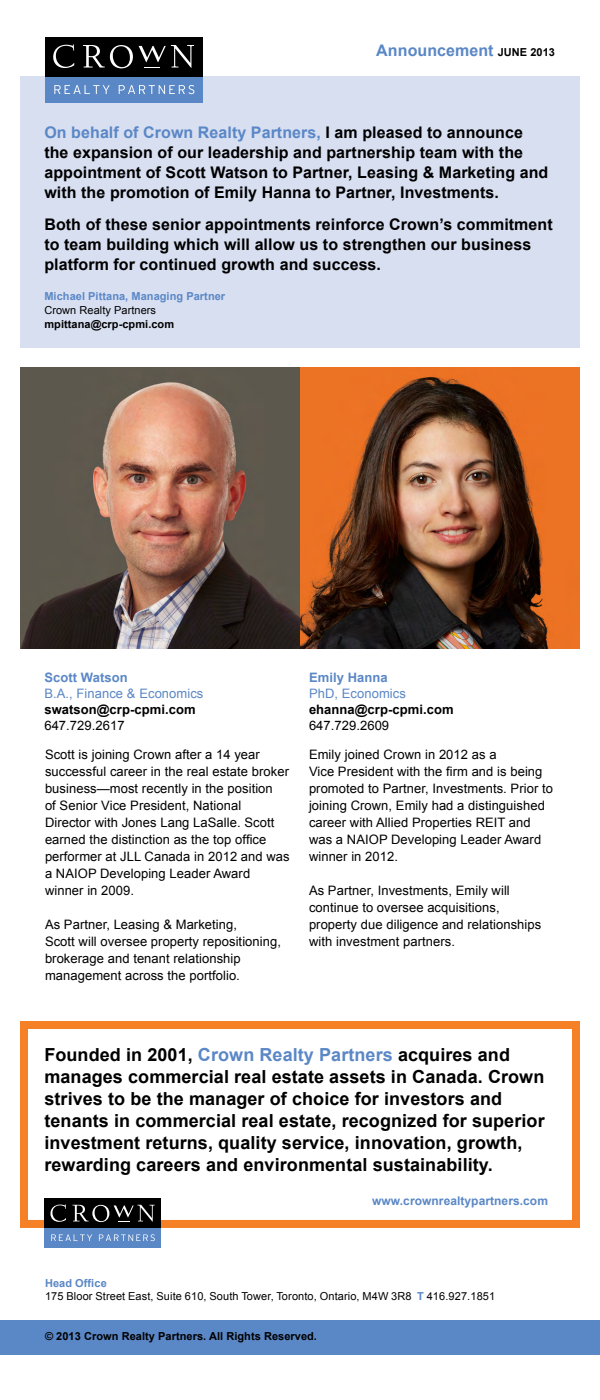
<style>
.page{position:relative;width:600px;height:1400px;background:#fff}
.page>*{position:absolute;margin:0;border:0;box-sizing:border-box;transform-origin:0 0}
.t1{font:700 18px/22px "Arial";letter-spacing:.005em;color:#000}
.t2{font:700 16px/20px "Arial";letter-spacing:.005em;color:#000}
.t3{font:700 16px "Arial";letter-spacing:.005em;color:#5a87c6}
.t4{font:13px/17px "Arial";letter-spacing:.005em;color:#000}
.t5{font:700 13px "Arial";letter-spacing:.005em;color:#000}
.t6{font:13px "Arial";letter-spacing:.005em;color:#5a87c6}
.t7{font:700 13px "Arial";letter-spacing:.005em;color:#5a87c6}
.t8{font:700 12px "Arial";letter-spacing:.005em;color:#5a87c6}
.t9{font:11px/13px "Arial";letter-spacing:.01em;color:#000}
.t10{font:700 11px "Arial";letter-spacing:.005em;color:#000}
.t11{font:700 11px "Arial";letter-spacing:.005em;color:#5a87c6}
.s1{font-size:11px;color:#000}
.s2{color:#5a87c6}
.s3{font-weight:700;color:#5a87c6}
</style>
<div class="page">
<div style="left:20px;top:76px;width:560px;height:272px;background:#d8dff1"></div>
<div style="left:0;top:1320px;width:600px;height:34px;background:#5a87c6"></div>
<img style="left:20px;top:368px;width:280px;height:281px">
<svg style="left:300px;top:368px;width:280px;height:281px;background:#8f5029"></svg>
<div style="left:45px;top:76px;width:158px;height:27px;background:#5a87c6"></div>
<div style="left:45px;top:37px;width:158px;height:39px;background:#000"></div>
<svg style="left:54px;top:85px;width:56px;height:9px"></svg>
<svg style="left:119px;top:85px;width:75px;height:9px"></svg>
<svg style="left:53px;top:44px;width:21px;height:24px"></svg>
<svg style="left:83px;top:45px;width:50px;height:23px"></svg>
<svg style="left:139px;top:45px;width:55px;height:23px"></svg>
<div style="left:20px;top:1021px;width:560px;height:207px;background:#fff;border:8px solid #f58025"></div>
<div style="left:44px;top:1228px;width:117px;height:20px;background:#5a87c6"></div>
<div style="left:44px;top:1199px;width:117px;height:29px;background:#000"></div>
<svg style="left:51px;top:1234px;width:41px;height:7px"></svg>
<svg style="left:99px;top:1234px;width:56px;height:7px"></svg>
<svg style="left:50px;top:1204px;width:16px;height:18px"></svg>
<svg style="left:73px;top:1205px;width:82px;height:17px"></svg>
<p class="t3" style="left:376px;top:39px;width:180px">Announcement <span class="s1">June 2013</span></p>
<p class="t2" style="left:44px;top:123px;width:505px"><span class="s2">On behalf of Crown Realty Partners,</span> I am pleased to announce the expansion of our leadership and partnership team with the appointment of Scott Watson to Partner, Leasing &amp; Marketing and with the promotion of Emily Hanna to Partner, Investments.</p>
<p class="t2" style="left:44px;top:215px;width:510px">Both of these senior appointments reinforce Crown’s commitment to team building which will allow us to strengthen our business platform for continued growth and success.</p>
<p class="t11" style="left:44px;top:289px;width:182px">Michael Pittana, Managing Partner</p>
<p class="t9" style="left:44px;top:304px;width:113px">Crown Realty Partners</p>
<p class="t10" style="left:44px;top:317px;width:131px">mpittana@crp-cpmi.com</p>
<p class="t7" style="left:44px;top:668px;width:85px">Scott Watson</p>
<p class="t6" style="left:44px;top:684px;width:161px">B.A., Finance &amp; Economics</p>
<p class="t5" style="left:44px;top:700px;width:153px">swatson@crp-cpmi.com</p>
<p class="t4" style="left:44px;top:717px;width:82px">647.729.2617</p>
<p class="t4" style="left:45px;top:746px;width:246px">Scott is joining Crown after a 14 year successful career in the real estate broker business—most recently in the position<br>of Senior Vice President, National Director with Jones Lang LaSalle. Scott earned the distinction as the top office performer at JLL Canada in 2012 and was a NAIOP Developing Leader Award winner in 2009.</p>
<p class="t4" style="left:45px;top:916px;width:238px">As Partner, Leasing &amp; Marketing,<br>Scott will oversee property repositioning, brokerage and tenant relationship management across the portfolio.</p>
<p class="t7" style="left:309px;top:668px;width:80px">Emily Hanna</p>
<p class="t6" style="left:309px;top:684px;width:98px">PhD, Economics</p>
<p class="t5" style="left:309px;top:700px;width:146px">ehanna@crp-cpmi.com</p>
<p class="t4" style="left:309px;top:717px;width:82px">647.729.2609</p>
<p class="t4" style="left:309px;top:746px;width:245px">Emily joined Crown in 2012 as a<br>Vice President with the firm and is being promoted to Partner, Investments. Prior to joining Crown, Emily had a distinguished career with Allied Properties REIT and was a NAIOP Developing Leader Award winner in 2012.</p>
<p class="t4" style="left:309px;top:882px;width:234px">As Partner, Investments, Emily will continue to oversee acquisitions, property due diligence and relationships with investment partners.</p>
<p class="t1" style="left:44px;top:1044px;width:502px">Founded in 2001, <span class="s2">Crown Realty Partners</span> acquires and manages commercial real estate assets in Canada. Crown strives to be the manager of choice for investors and tenants in commercial real estate, recognized for superior investment returns, quality service, innovation, growth, rewarding careers and environmental sustainability.</p>
<p class="t8" style="left:372px;top:1192px;width:177px">www.crownrealtypartners.com</p>
<p class="t9" style="left:45px;top:1277px;width:452px"><span class="s3">Head Office<br></span>175 Bloor Street East, Suite 610, South Tower, Toronto, Ontario, M4W 3R8 <span class="s3">T</span> 416.927.1851</p>
<p class="t10" style="left:45px;top:1329px;width:274px">© 2013 Crown Realty Partners. All Rights Reserved.</p>
</div>
